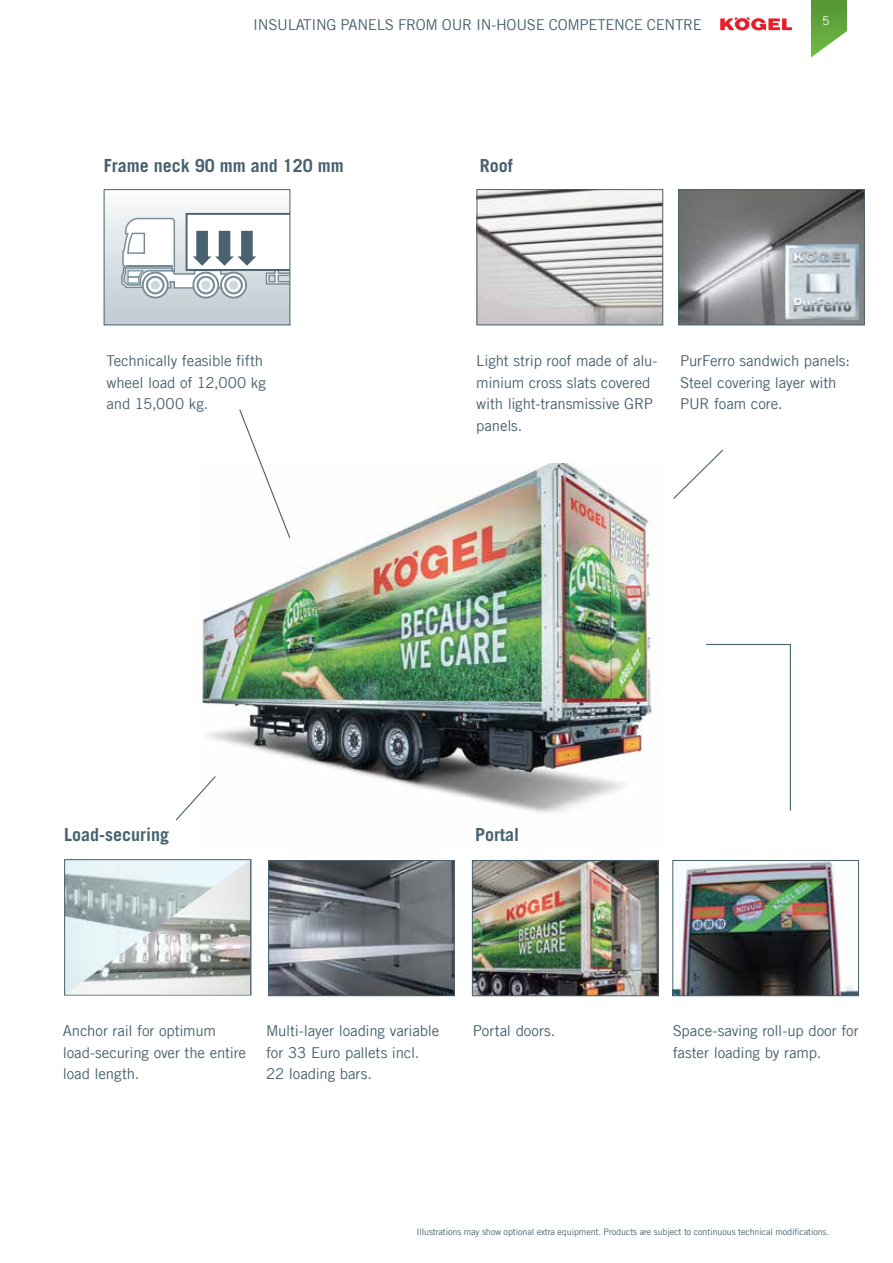
<style>
.page{position:relative;width:893px;height:1263px;background:#fff}
.page>*{position:absolute;margin:0;border:0;box-sizing:border-box;transform-origin:0 0}
.t1{font:700 18px "Trade Gothic LT Com";color:#48626f}
.t2{font:15px/21.6px "Trade Gothic LT Com";letter-spacing:-.01em;color:#48626f}
.t3{font:12px "Trade Gothic LT Com";color:#fff}
.t4{font:9px "Trade Gothic LT Com";letter-spacing:-.015em;color:#48626f}
</style>
<div class="page">
<svg style="left:811px;top:0;width:36px;height:58px"></svg>
<svg style="left:720px;top:17px;width:72px;height:13px"></svg>
<img style="left:196px;top:464px;width:464px;height:349px">
<svg style="left:706px;top:643px;width:85px;height:168px"></svg>
<svg style="left:175px;top:775px;width:42px;height:46px"></svg>
<svg style="left:673px;top:449px;width:50px;height:50px"></svg>
<div style="left:104px;top:190px;width:186px;height:135px;background:linear-gradient(to bottom,#fafbfc,#bfcad0)"></div>
<svg style="left:120px;top:213px;width:168px;height:86px"></svg>
<div style="left:104px;top:189px;width:186px;height:136px;border:1px solid #48626f"></div>
<svg style="left:238px;top:409px;width:53px;height:130px"></svg>
<img style="left:474px;top:862px;width:183px;height:132px">
<div style="left:472px;top:860px;width:187px;height:136px;border:1px solid #48626f"></div>
<img style="left:674px;top:862px;width:183px;height:132px">
<div style="left:672px;top:860px;width:187px;height:136px;border:1px solid #48626f"></div>
<img style="left:270px;top:862px;width:183px;height:132px">
<div style="left:268px;top:860px;width:187px;height:136px;border:1px solid #48626f"></div>
<div style="left:64px;top:859px;width:187px;height:136px;border:1px solid #48626f"></div>
<img style="left:65px;top:860px;width:185px;height:134px">
<img style="left:680px;top:191px;width:183px;height:132px">
<div style="left:678px;top:189px;width:187px;height:136px;border:1px solid #48626f"></div>
<img style="left:479px;top:191px;width:182px;height:132px">
<div style="left:477px;top:189px;width:186px;height:136px;border:1px solid #48626f"></div>
<img style="left:786px;top:244px;width:73px;height:76px">
<p class="t2" style="left:253px;top:14px;width:450px">INSULATING PANELS FROM OUR IN-HOUSE COMPETENCE CENTRE</p>
<p class="t3" style="left:822px;top:14px;width:9px">5</p>
<p class="t1" style="left:104px;top:154px;width:242px">Frame neck 90 mm and 120 mm</p>
<p class="t2" style="left:107px;top:350px;width:161px">Technically feasible fifth wheel load of 12,000 kg and 15,000 kg.</p>
<p class="t1" style="left:480px;top:154px;width:35px">Roof</p>
<p class="t2" style="left:476px;top:350px;width:183px">Light strip roof made of alu&shy;minium cross slats covered with light-transmissive GRP panels.</p>
<p class="t2" style="left:680px;top:350px;width:171px">PurFerro sandwich panels:<br>Steel covering layer with<br>PUR foam core.</p>
<p class="t1" style="left:64px;top:824px;width:106px">Load-securing</p>
<p class="t1" style="left:475px;top:824px;width:46px">Portal</p>
<p class="t2" style="left:63px;top:1019px;width:185px">Anchor rail for optimum load-securing over the entire load length.</p>
<p class="t2" style="left:266px;top:1019px;width:175px">Multi-layer loading variable for 33 Euro pallets incl.<br>22 loading bars.</p>
<p class="t2" style="left:473px;top:1019px;width:84px">Portal doors.</p>
<p class="t2" style="left:673px;top:1019px;width:188px">Space-saving roll-up door for faster loading by ramp.</p>
<p class="t4" style="left:416px;top:1227px;width:414px">Illustrations may show optional extra equipment. Products are subject to continuous technical modifications.</p>
</div>
